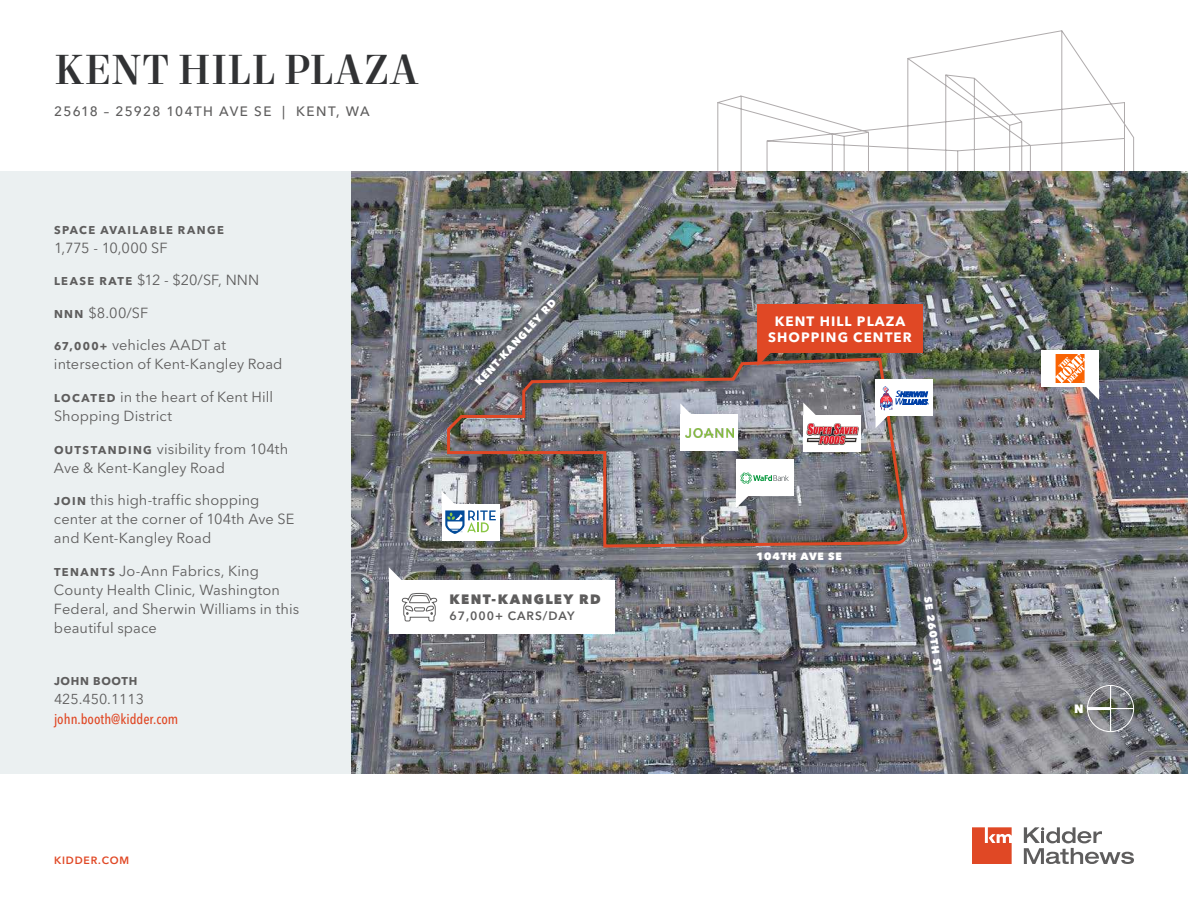
<style>
.page{position:relative;width:1188px;height:918px;background:#fff}
.page>*{position:absolute;margin:0;border:0;box-sizing:border-box;transform-origin:0 0}
.t1{font:500 42px "Mort Modern 09";letter-spacing:.005em;color:#313234}
.Bullets{font:14.55px/19px "Avenir Next LT Pro";letter-spacing:.005em;color:#5e5d5d}
.Contact_Info_-_Ash{font:500 condensed 14.25px "Avenir Next LT Pro";color:#e04825}
.Contact_Info_-_Ash-2{font:14.25px "Avenir Next LT Pro";color:#5e5d5d}
.t2{font:500 13.5px "Avenir Next LT Pro";letter-spacing:.095em;color:#5e5d5d}
.Subject_Property_Callout{font:700 13.5px/16.5px "Avenir Next LT Pro";letter-spacing:.08em;color:#fff;text-align:center}
.Street_Names_-_Aerial_9_10{font:800 13.5px "Avenir Next LT Pro";letter-spacing:.1em;color:#5e5d5d}
.Other_Callout_Text_-_White{font:600 12px "Avenir Next LT Pro";letter-spacing:.08em;color:#5e5d5d}
.t3{font:800 12px "Avenir Next LT Pro";color:#fff}
.Bullets-2{font:700 11.25px "Avenir Next LT Pro";letter-spacing:.12em;color:#5e5d5d}
.Contact_Info_-_Ash-3{font:700 11.25px "Avenir Next LT Pro";letter-spacing:.06em;color:#5e5d5d}
.Street_Names_-_Aerial{font:800 10.5px "Avenir Next LT Pro";letter-spacing:.08em;color:#fff}
.t4{font:600 10.5px "Avenir Next LT Pro";letter-spacing:.08em;color:#e04825}
.s1{font-weight:700;font-size:11.25px}
</style>
<div class="page">
<svg style="left:717px;top:30px;width:417px;height:141px"></svg>
<div style="left:0;top:171px;width:351px;height:602px;background:#ebf0f1"></div>
<img style="left:351px;top:171px;width:837px;height:602px">
<img style="left:446px;top:356px;width:463px;height:220px">
<svg style="left:757px;top:353px;width:15px;height:13px"></svg>
<div style="left:757px;top:305px;width:166px;height:48px;background:#e04825"></div>
<div style="left:389px;top:581px;width:226px;height:53px;background:#fff"></div>
<svg style="left:401px;top:593px;width:36px;height:29px"></svg>
<svg style="left:389px;top:567px;width:15px;height:14px"></svg>
<div style="left:1087px;top:685px;width:47px;height:47px;border:1px solid #fff;border-radius:50%"></div>
<hr style="left:1088px;top:707px;width:23px;height:3px;background:#fff">
<hr style="left:1110px;top:686px;width:1px;height:46px;background:#fff">
<svg style="left:1111px;top:708px;width:23px;height:1px"></svg>
<div style="left:442px;top:504px;width:58px;height:36px;background:#fff"></div>
<svg style="left:442px;top:491px;width:54px;height:43px"></svg>
<div style="left:1041px;top:350px;width:58px;height:37px;background:#fff"></div>
<svg style="left:1056px;top:354px;width:43px;height:46px"></svg>
<svg style="left:736px;top:495px;width:15px;height:13px"></svg>
<div style="left:736px;top:459px;width:58px;height:36px;background:#fff"></div>
<svg style="left:741px;top:473px;width:48px;height:11px"></svg>
<div style="left:803px;top:416px;width:58px;height:36px;background:#fff"></div>
<img style="left:806px;top:423px;width:53px;height:23px">
<svg style="left:803px;top:403px;width:15px;height:13px"></svg>
<div style="left:876px;top:379px;width:57px;height:37px;background:#fff"></div>
<svg style="left:876px;top:386px;width:53px;height:42px"></svg>
<div style="left:680px;top:415px;width:58px;height:36px;background:#fff"></div>
<img style="left:685px;top:428px;width:48px;height:10px">
<svg style="left:680px;top:403px;width:15px;height:12px"></svg>
<svg style="left:1024px;top:827px;width:110px;height:37px"></svg>
<svg style="left:972px;top:827px;width:40px;height:37px"></svg>
<h1 class="t1" style="left:54px;top:43px;width:366px">KENT HILL PLAZA</h1>
<p class="t2" style="left:54px;top:103px;width:317px">25618 – 25928 104TH AVE SE | KENT, WA</p>
<p class="Bullets-2" style="left:54px;top:223px;width:171px">SPACE AVAILABLE RANGE</p>
<p class="Bullets" style="left:54px;top:238px;width:115px">1,775 - 10,000 SF</p>
<p class="Bullets" style="left:54px;top:271px;width:207px"><span class="s1">LEASE RATE</span> $12 - $20/SF, NNN</p>
<p class="Bullets" style="left:54px;top:303px;width:96px"><span class="s1">NNN</span> $8.00/SF</p>
<p class="Bullets" style="left:54px;top:336px;width:230px"><span class="s1">67,000+</span> vehicles AADT at intersection of Kent-Kangley Road</p>
<p class="Bullets" style="left:54px;top:387px;width:221px"><span class="s1">LOCATED</span> in the heart of Kent Hill<br>Shopping District</p>
<p class="Bullets" style="left:54px;top:439px;width:236px"><span class="s1">OUTSTANDING</span> visibility from 104th<br>Ave &amp; Kent-Kangley Road</p>
<p class="Bullets" style="left:54px;top:490px;width:242px"><span class="s1">JOIN</span> this high-traffic shopping center at the corner of 104th Ave SE and Kent-Kangley Road</p>
<p class="Bullets" style="left:54px;top:561px;width:247px"><span class="s1">TENANTS</span> Jo-Ann Fabrics, King<br>County Health Clinic, Washington<br>Federal, and Sherwin Williams in this beautiful space</p>
<p class="Contact_Info_-_Ash-3" style="left:54px;top:674px;width:85px">JOHN BOOTH</p>
<p class="Contact_Info_-_Ash-2" style="left:54px;top:691px;width:92px">425.450.1113</p>
<p class="Contact_Info_-_Ash" style="left:54px;top:710px;width:126px">john.booth@kidder.com</p>
<p class="Street_Names_-_Aerial" style="left:472px;top:379px;width:115px;rotate:-47deg">KENT-KANGLEY RD</p>
<p class="Street_Names_-_Aerial_9_10" style="left:450px;top:591px;width:153px">KENT-KANGLEY RD</p>
<p class="Other_Callout_Text_-_White" style="left:450px;top:609px;width:126px">67,000+ CARS/DAY</p>
<p class="t4" style="left:54px;top:854px;width:77px">KIDDER.COM</p>
<p class="Subject_Property_Callout" style="left:768px;top:312px;width:145px">KENT HILL PLAZA<br>SHOPPING CENTER</p>
<p class="Street_Names_-_Aerial" style="left:756px;top:550px;width:87px">104TH AVE SE</p>
<p class="Street_Names_-_Aerial" style="left:934px;top:596px;width:77px;rotate:82deg">SE 260TH ST</p>
<p class="t3" style="left:1074px;top:701px;width:11px">N</p>
</div>
